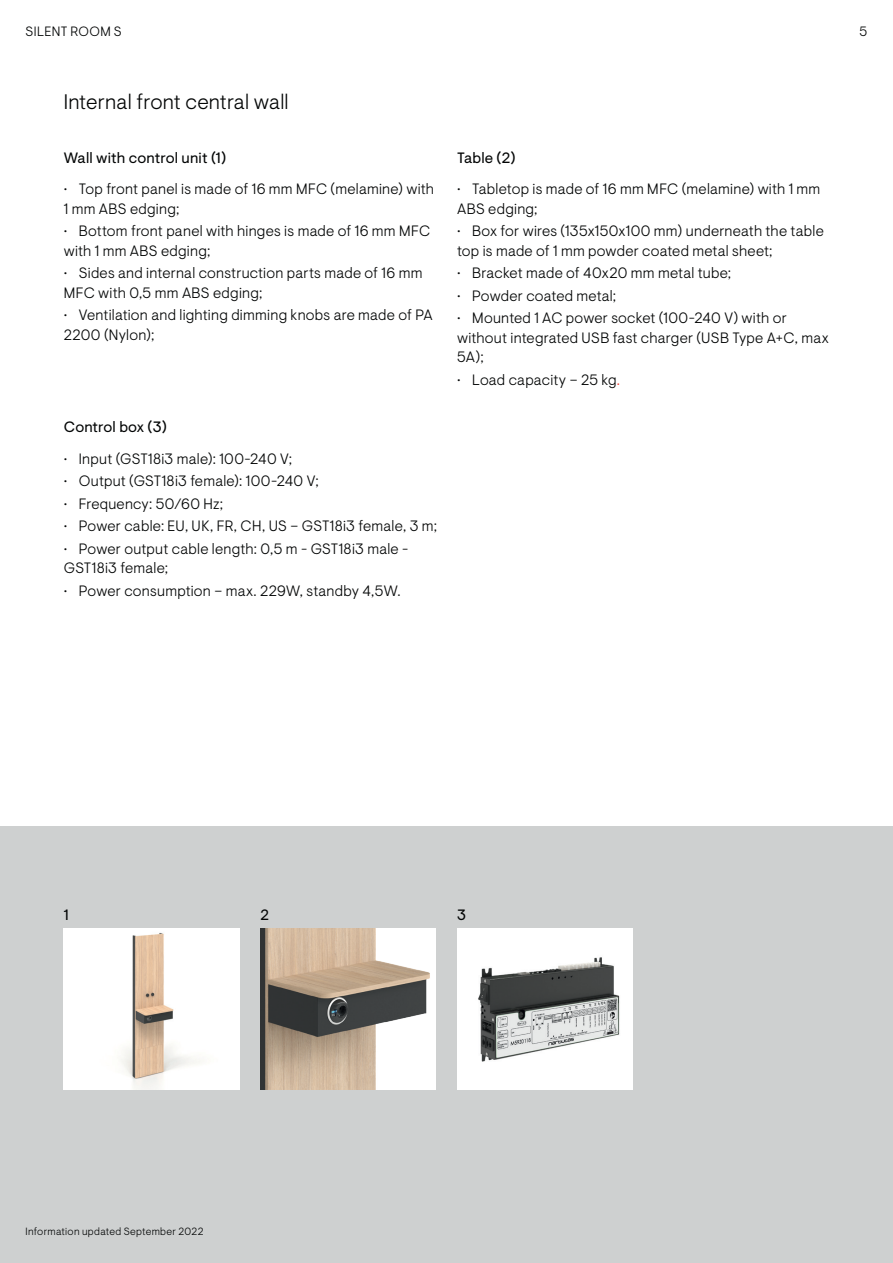
<style>
.page{position:relative;width:893px;height:1263px;background:#fff}
.page>*{position:absolute;margin:0;border:0;box-sizing:border-box;transform-origin:0 0}
.t1{font:300 21px "Visuelt Pro";letter-spacing:.01em;color:#030505}
.t2{font:300 15px/19.5px "Visuelt Pro";letter-spacing:.015em;color:#030505}
.t3{font:15px "Visuelt Pro";letter-spacing:.01em;color:#030505}
.t4{font:300 13.5px "Visuelt Pro";letter-spacing:.02em;color:#030505}
.t5{font:300 10.5px "Visuelt Pro";letter-spacing:.03em;color:#030505}
.s1{color:#ee2d23}
</style>
<div class="page">
<div style="left:0;top:826px;width:893px;height:437px;background:#ced0d0"></div>
<div style="left:457px;top:928px;width:175px;height:162px;background:#fff"></div>
<img style="left:478px;top:957px;width:142px;height:105px">
<img style="left:64px;top:928px;width:175px;height:162px">
<img style="left:260px;top:928px;width:176px;height:162px">
<p class="t4" style="left:26px;top:23px;width:98px">SILENT ROOM S</p>
<p class="t4" style="left:860px;top:23px;width:9px">5</p>
<h1 class="t1" style="left:64px;top:90px;width:226px">Internal front central wall</h1>
<p class="t3" style="left:64px;top:149px;width:164px">Wall with control unit (1)</p>
<p class="t2" style="left:64px;top:179px;width:372px">• Top front panel is made of 16 mm MFC (melamine) with<br>1 mm ABS edging;</p>
<p class="t2" style="left:64px;top:221px;width:368px">• Bottom front panel with hinges is made of 16 mm MFC with 1 mm ABS edging;</p>
<p class="t2" style="left:64px;top:263px;width:360px">• Sides and internal construction parts made of 16 mm<br>MFC with 0,5 mm ABS edging;</p>
<p class="t2" style="left:64px;top:305px;width:371px">• Ventilation and lighting dimming knobs are made of PA<br>2200 (Nylon);</p>
<p class="t3" style="left:64px;top:418px;width:105px">Control box (3)</p>
<p class="t2" style="left:64px;top:449px;width:230px">• Input (GST18i3 male): 100-240 V;</p>
<p class="t2" style="left:64px;top:471px;width:256px">• Output (GST18i3 female): 100-240 V;</p>
<p class="t2" style="left:64px;top:494px;width:161px">• Frequency: 50/60 Hz;</p>
<p class="t2" style="left:64px;top:516px;width:375px">• Power cable: EU, UK, FR, CH, US – GST18i3 female, 3 m;</p>
<p class="t2" style="left:64px;top:539px;width:346px">• Power output cable length: 0,5 m - GST18i3 male -<br>GST18i3 female;</p>
<p class="t2" style="left:64px;top:581px;width:338px">• Power consumption – max. 229W, standby 4,5W.</p>
<p class="t3" style="left:457px;top:149px;width:60px">Table (2)</p>
<p class="t2" style="left:457px;top:179px;width:365px">• Tabletop is made of 16 mm MFC (melamine) with 1 mm<br>ABS edging;</p>
<p class="t2" style="left:457px;top:221px;width:368px">• Box for wires (135x150x100 mm) underneath the table top is made of 1 mm powder coated metal sheet;</p>
<p class="t2" style="left:457px;top:263px;width:276px">• Bracket made of 40x20 mm metal tube;</p>
<p class="t2" style="left:457px;top:286px;width:161px">• Powder coated metal;</p>
<p class="t2" style="left:457px;top:308px;width:373px">• Mounted 1 AC power socket (100-240 V) with or without integrated USB fast charger (USB Type A+C, max<br>5A);</p>
<p class="t2" style="left:457px;top:370px;width:164px">• Load capacity – 25 kg<span class="s1">.</span></p>
<p class="t3" style="left:64px;top:906px;width:6px">1</p>
<p class="t3" style="left:260px;top:906px;width:10px">2</p>
<p class="t3" style="left:457px;top:906px;width:10px">3</p>
<p class="t5" style="left:26px;top:1225px;width:180px">Information updated September 2022</p>
</div>
